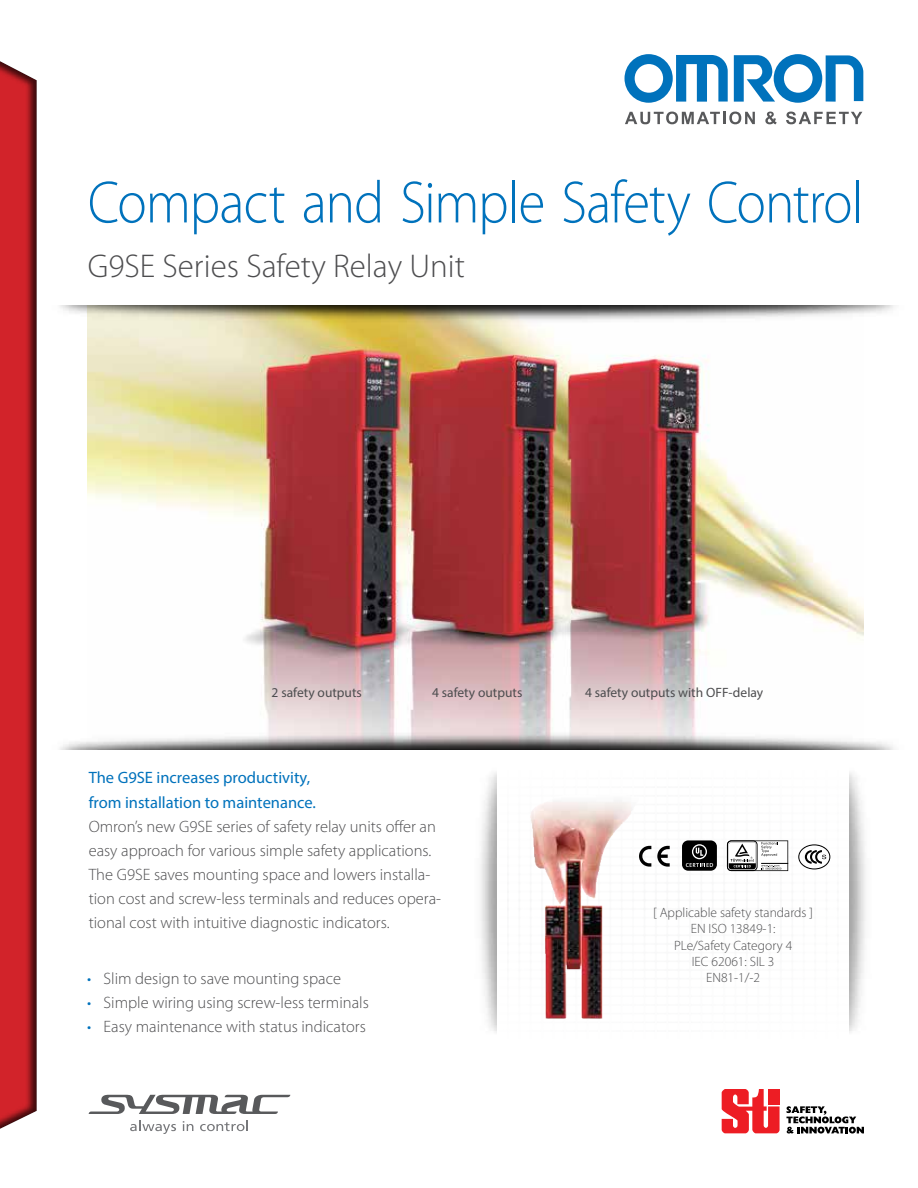
<style>
.page{position:relative;width:918px;height:1188px;background:#fff}
.page>*{position:absolute;margin:0;border:0;box-sizing:border-box;transform-origin:0 0}
.t1{font:300 60px "Myriad Pro";letter-spacing:-.02em;color:#0072bc;scale:.92 1}
.t2{font:300 33px "Myriad Pro";color:#4d4d4f}
.t3{font:300 16.5px/24px "Myriad Pro";color:#4d4d4f}
.t4{font:16.5px/24px "Myriad Pro";color:#0072bc}
.t5{font:300 13.5px/16.2px "Myriad Pro";color:#4d4d4f;text-align:center}
.t6{font:13.5px "Myriad Pro";color:#4d4d4f}
.s1{color:#0072bc}
</style>
<div class="page">
<img style="left:87px;top:332px;width:776px;height:391px">
<svg style="left:89px;top:1095px;width:201px;height:19px"></svg>
<svg style="left:130px;top:1121px;width:46px;height:13px"></svg>
<svg style="left:183px;top:1121px;width:10px;height:10px"></svg>
<svg style="left:200px;top:1121px;width:48px;height:10px"></svg>
<svg style="left:734px;top:54px;width:129px;height:49px"></svg>
<svg style="left:625px;top:54px;width:103px;height:49px"></svg>
<svg style="left:625px;top:112px;width:130px;height:12px"></svg>
<svg style="left:765px;top:112px;width:12px;height:12px"></svg>
<svg style="left:786px;top:112px;width:76px;height:12px"></svg>
<img style="left:60px;top:723px;width:834px;height:27px">
<img style="left:60px;top:305px;width:834px;height:27px">
<div style="left:0;top:54px;width:37px;height:1083px;background:#000;opacity:.7"></div>
<svg style="left:722px;top:1089px;width:58px;height:44px"></svg>
<div style="left:768px;top:1089px;width:12px;height:15px;background:#ed1d24"></div>
<svg style="left:786px;top:1106px;width:78px;height:28px"></svg>
<img style="left:530px;top:801px;width:102px;height:218px">
<svg style="left:657px;top:846px;width:13px;height:21px"></svg>
<svg style="left:639px;top:846px;width:12px;height:21px"></svg>
<svg style="left:727px;top:840px;width:61px;height:31px"></svg>
<div style="left:682px;top:840px;width:35px;height:31px;background:#000;border-radius:6px"></div>
<svg style="left:686px;top:844px;width:27px;height:23px"></svg>
<svg style="left:798px;top:844px;width:32px;height:25px"></svg>
<img style="left:480px;top:772px;width:17px;height:261px">
<img style="left:849px;top:772px;width:17px;height:261px">
<h1 class="t1" style="left:88px;top:166px;width:844px">Compact and Simple Safety Control</h1>
<h2 class="t2" style="left:88px;top:246px;width:379px">G9SE Series Safety Relay Unit</h2>
<p class="t6" style="left:272px;top:684px;width:92px">2 safety outputs</p>
<p class="t6" style="left:432px;top:684px;width:92px">4 safety outputs</p>
<p class="t6" style="left:585px;top:684px;width:180px">4 safety outputs with OFF-delay</p>
<p class="t4" style="left:89px;top:766px;width:229px">The G9SE increases productivity, from installation to maintenance.</p>
<p class="t3" style="left:89px;top:814px;width:354px">Omron’s new G9SE series of safety relay units offer an easy approach for various simple safety applications.<br>The G9SE saves mounting space and lowers installa&shy;tion cost and screw-less terminals and reduces opera&shy;tional cost with intuitive diagnostic indicators.</p>
<p class="t5" style="left:653px;top:905px;width:162px">[ Applicable safety standards ]<br>EN ISO 13849-1:<br>PLe/Safety Category 4<br>IEC 62061: SIL 3</p>
<p class="t3" style="left:87px;top:967px;width:255px"><span class="s1">•</span> Slim design to save mounting space</p>
<p class="t5" style="left:706px;top:969px;width:56px">EN81-1/-2</p>
<p class="t3" style="left:87px;top:991px;width:283px"><span class="s1">•</span> Simple wiring using screw-less terminals</p>
<p class="t3" style="left:87px;top:1015px;width:280px"><span class="s1">•</span> Easy maintenance with status indicators</p>
</div>
